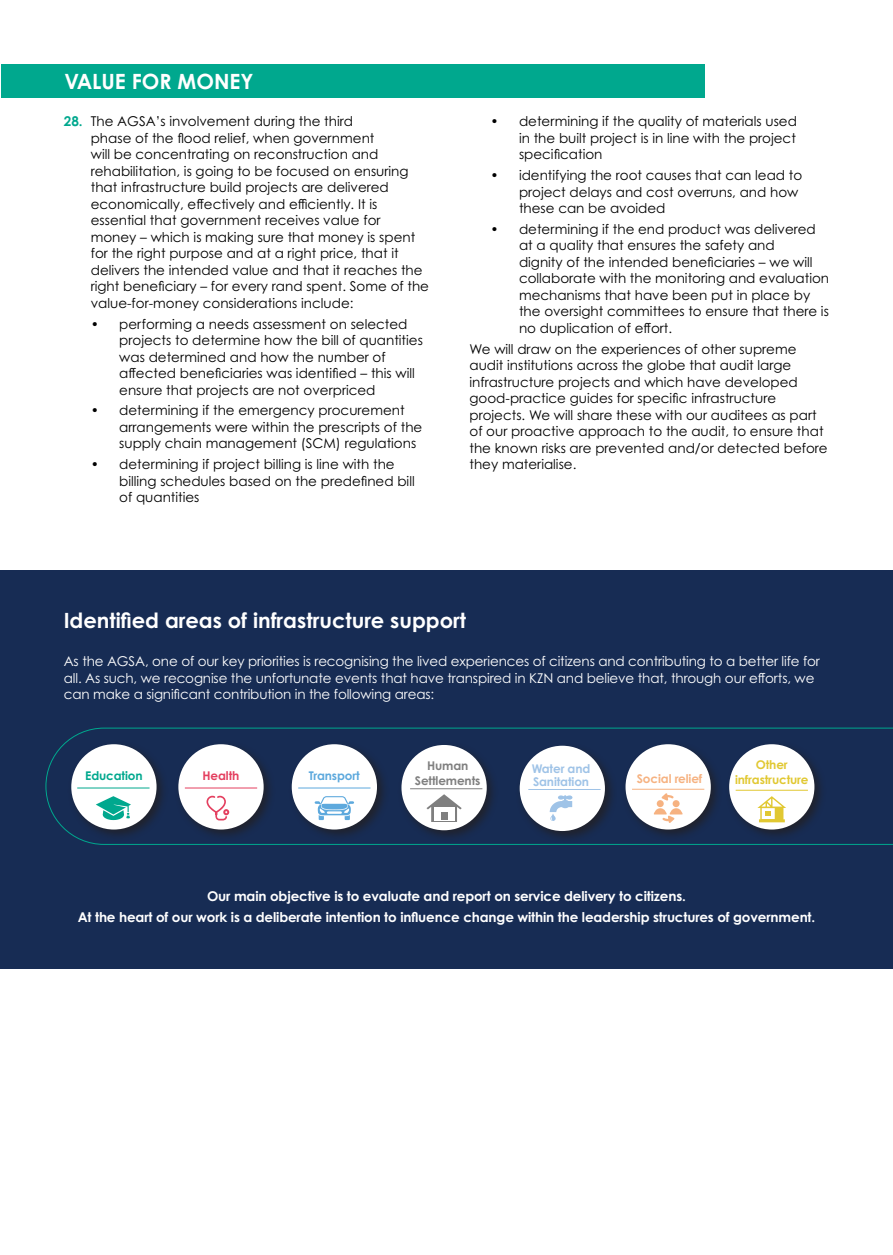
<style>
.page{position:relative;width:893px;height:1255px;background:#fff}
.page>*{position:absolute;margin:0;border:0;box-sizing:border-box;transform-origin:0 0}
.t1{font:700 21px "Century Gothic Pro";color:#fff}
.t2{font:13.5px/16.5px "Century Gothic Pro";color:#000}
.t3{font:13.5px/16.5px "Century Gothic Pro";letter-spacing:-.01em;color:#fff}
.t4{font:700 13.5px "Century Gothic Pro";letter-spacing:-.01em;color:#fff}
.t5{font:700 12px/15px "Century Gothic Pro";letter-spacing:-.01em;color:#e1c832;text-align:center}
.t6{font:700 12px/13.5px "Century Gothic Pro";letter-spacing:-.01em;color:#9fc3e7}
.t7{font:700 12px/15px "Century Gothic Pro";letter-spacing:-.01em;color:#7f7f7f;text-align:center}
.t8{font:700 12px "Century Gothic Pro";letter-spacing:-.01em;color:#f6b281}
.t9{font:700 12px "Century Gothic Pro";letter-spacing:-.01em;color:#00a88e}
.t10{font:700 12px "Century Gothic Pro";letter-spacing:-.01em;color:#5da9dd}
.t11{font:700 12px "Century Gothic Pro";letter-spacing:-.01em;color:#e43f5f}
.s1{font-weight:700;color:#00a88e}
</style>
<div class="page">
<div style="left:1px;top:64px;width:703px;height:33px;background:#00a88e"></div>
<div style="left:0;top:571px;width:893px;height:397px;background:#172c54"></div>
<svg style="left:46px;top:728px;width:847px;height:116px"></svg>
<p class="t1" style="left:65px;top:69px;width:190px">VALUE FOR MONEY</p>
<p class="t2" style="left:91px;top:113px;width:340px;text-indent:-27px"><span class="s1">28.</span> The AGSA’s involvement during the third<br>phase of the flood relief, when government<br>will be concentrating on reconstruction and rehabilitation, is going to be focused on ensuring that infrastructure build projects are delivered economically, effectively and efficiently. It is essential that government receives value for money – which is making sure that money is spent for the right purpose and at a right price, that it delivers the intended value and that it reaches the right beneficiary – for every rand spent. Some of the value-for-money considerations include:</p>
<p class="t2" style="left:119px;top:315px;width:305px;text-indent:-28px">• performing a needs assessment on selected projects to determine how the bill of quantities was determined and how the number of affected beneficiaries was identified – this will ensure that projects are not overpriced</p>
<p class="t2" style="left:119px;top:402px;width:305px;text-indent:-28px">• determining if the emergency procurement arrangements were within the prescripts of the supply chain management (SCM) regulations</p>
<p class="t2" style="left:119px;top:456px;width:297px;text-indent:-28px">• determining if project billing is line with the billing schedules based on the predefined bill of quantities</p>
<p class="t2" style="left:519px;top:113px;width:279px;text-align:justify;text-indent:-28px">• determining if the quality of materials used in the built project is in line with the project specification</p>
<p class="t2" style="left:519px;top:167px;width:285px;text-indent:-28px">• identifying the root causes that can lead to project delays and cost overruns, and how these can be avoided</p>
<p class="t2" style="left:519px;top:220px;width:312px;text-indent:-28px">• determining if the end product was delivered at a quality that ensures the safety and<br>dignity of the intended beneficiaries – we will collaborate with the monitoring and evaluation mechanisms that have been put in place by the oversight committees to ensure that there is no duplication of effort.</p>
<p class="t2" style="left:469px;top:340px;width:360px">We will draw on the experiences of other supreme audit institutions across the globe that audit large infrastructure projects and which have developed good-practice guides for specific infrastructure projects. We will share these with our auditees as part of our proactive approach to the audit, to ensure that the known risks are prevented and/or detected before they materialise.</p>
<p class="t1" style="left:64px;top:607px;width:404px">Identified areas of infrastructure support</p>
<p class="t3" style="left:64px;top:653px;width:758px">As the AGSA, one of our key priorities is recognising the lived experiences of citizens and contributing to a better life for all. As such, we recognise the unfortunate events that have transpired in KZN and believe that, through our efforts, we can make a significant contribution in the following areas:</p>
<p class="t9" style="left:85px;top:768px;width:59px">Education</p>
<p class="t11" style="left:203px;top:768px;width:38px">Health</p>
<p class="t10" style="left:309px;top:768px;width:52px">Transport</p>
<p class="t7" style="left:415px;top:758px;width:67px">Human<br>Settlements</p>
<p class="t6" style="left:532px;top:761px;width:60px">Water and<br>Sanitation</p>
<p class="t8" style="left:637px;top:771px;width:67px">Social relief</p>
<p class="t5" style="left:735px;top:757px;width:75px">Other infrastructure</p>
<p class="t4" style="left:207px;top:887px;width:480px">Our main objective is to evaluate and report on service delivery to citizens.</p>
<p class="t4" style="left:78px;top:908px;width:739px">At the heart of our work is a deliberate intention to influence change within the leadership structures of government.</p>
</div>
